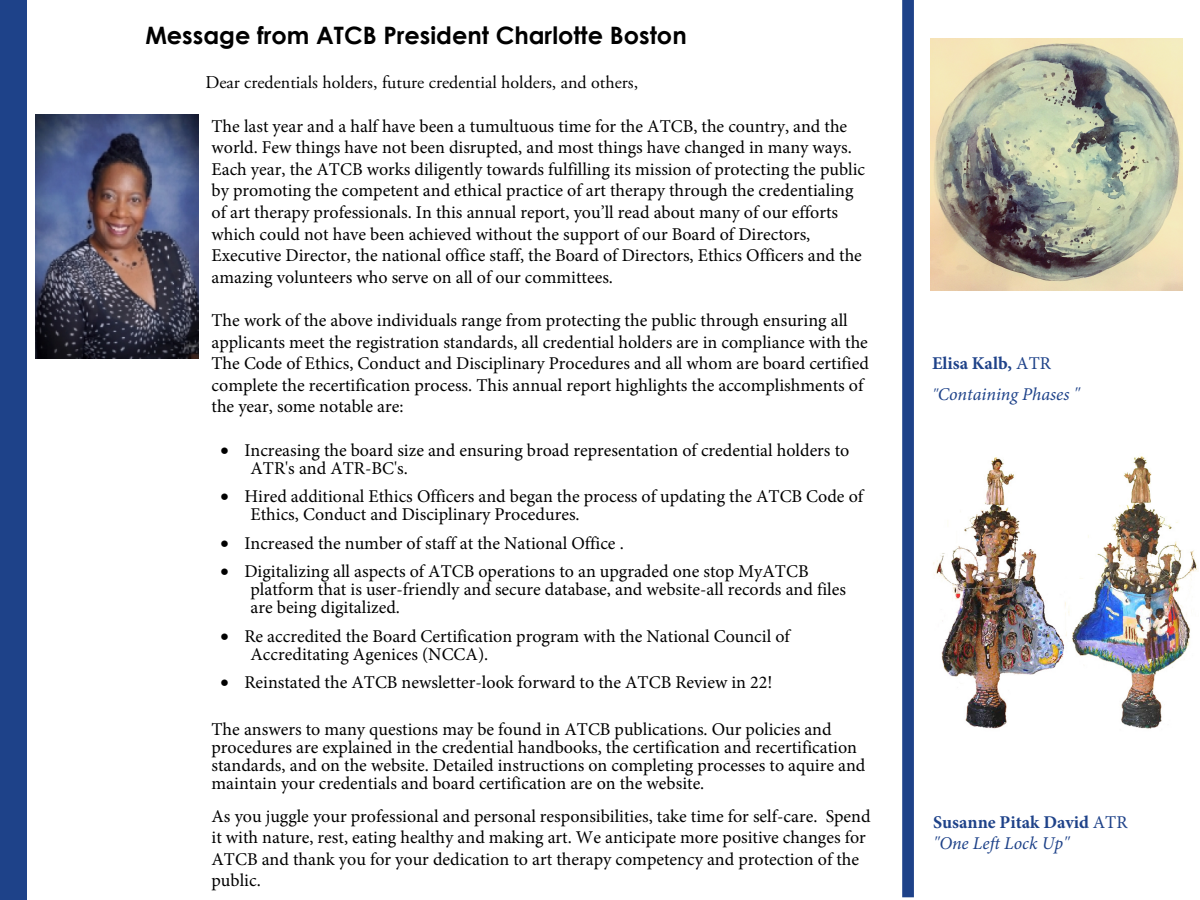
<style>
.page{position:relative;width:1200px;height:900px;background:#fff}
.page>*{position:absolute;margin:0;border:0;box-sizing:border-box;transform-origin:0 0}
.t1{font:700 24px "Century Gothic";color:#000}
.t2{font:18px/21.6px "Minion Pro";color:#000}
.t3{font:18px "Adobe Garamond Pro";color:#000}
.t4{font:700 18px/21.3px "Minion Pro";color:#1e4289}
.t5{font:italic 18px/30.5px "Minion Pro";color:#1e4289}
.s1{font-style:inherit}
.s2{font-weight:700;font-style:normal}
.s3{font-style:normal}
.s4{font-size:16.5px}
.s5{font-weight:400}
.s6{font-weight:400;font-style:italic}
</style>
<div class="page">
<img style="left:36px;top:114px;width:163px;height:245px">
<div style="left:0;top:0;width:26px;height:900px;background:#1e4289"></div>
<div style="left:906px;top:0;width:5px;height:897px;background:#1e4289"></div>
<img style="left:931px;top:39px;width:252px;height:252px">
<img style="left:933px;top:456px;width:265px;height:273px">
<h1 class="t1" style="left:145px;top:18px;width:543px">Message from ATCB President <span class="s1">Charlotte Boston</span></h1>
<p class="t3" style="left:205px;top:71px;width:434px">Dear credentials holders, future credential holders, and others,</p>
<p class="t2" style="left:212px;top:115px;width:655px">The last year and a half have been a tumultuous time for the ATCB, the country, and the world. Few things have not been disrupted, and most things have changed in many ways.<br>Each year, the ATCB works diligently towards fulfilling its mission of protecting the public by promoting the competent and ethical practice of art therapy through the credentialing of art therapy professionals. In this annual report, you’ll read about many of our efforts which could not have been achieved without the support of our Board of Directors, Executive Director, the national office staff, the Board of Directors, Ethics Officers and the amazing volunteers who serve on all of our committees.</p>
<p class="t2" style="left:212px;top:309px;width:659px">The work of the above individuals range from protecting the public through ensuring all applicants meet the registration standards, all credential holders are in compliance with the The Code of Ethics, Conduct and Disciplinary Procedures and all whom are board certified complete the recertification process. This annual report highlights the accomplishments of the year, some notable are:</p>
<p class="t2" style="left:251px;top:441px;width:600px;line-height:18px;text-indent:-30px">• Increasing the board size and ensuring broad representation of credential holders to<br>ATR's and ATR-BC's.</p>
<p class="t2" style="left:251px;top:487px;width:614px;line-height:18px;text-indent:-30px">• Hired additional Ethics Officers and began the process of updating the ATCB Code of<br>Ethics, Conduct and Disciplinary Procedures.</p>
<p class="t2" style="left:220px;top:532px;width:405px">• Increased the number of staff at the National Office .</p>
<p class="t2" style="left:251px;top:562px;width:597px;line-height:18px;text-indent:-30px">• Digitalizing all aspects of ATCB operations to an upgraded one stop MyATCB platform that is user-friendly and secure database, and website-all records and files are being digitalized.</p>
<p class="t2" style="left:251px;top:627px;width:541px;line-height:18px;text-indent:-30px">• Re accredited the Board Certification program with the National Council of<br>Accreditating Agenices (NCCA).</p>
<p class="t2" style="left:220px;top:672px;width:554px">• Reinstated the ATCB newsletter-look forward to the ATCB Review in 22!</p>
<p class="t2" style="left:212px;top:720px;width:655px;line-height:18px">The answers to many questions may be found in ATCB publications. Our policies and procedures are explained in the credential handbooks, the certification and recertification standards, and on the website. Detailed instructions on completing processes to aquire and maintain your credentials and board certification are on the website.</p>
<p class="t2" style="left:212px;top:805px;width:661px">As you juggle your professional and personal responsibilities, take time for self-care. Spend it with nature, rest, eating healthy and making art. We anticipate more positive changes for ATCB and thank you for your dedication to art therapy competency and protection of the public.</p>
<p class="t5" style="left:932px;top:348px;width:149px"><span class="s2">Elisa Kalb,</span> <span class="s3">ATR </span><span class="s4">"</span>Containing Phases "</p>
<p class="t4" style="left:933px;top:811px;width:196px">Susanne Pitak David <span class="s5">ATR </span><span class="s6">"One Left Lock Up"</span></p>
</div>
